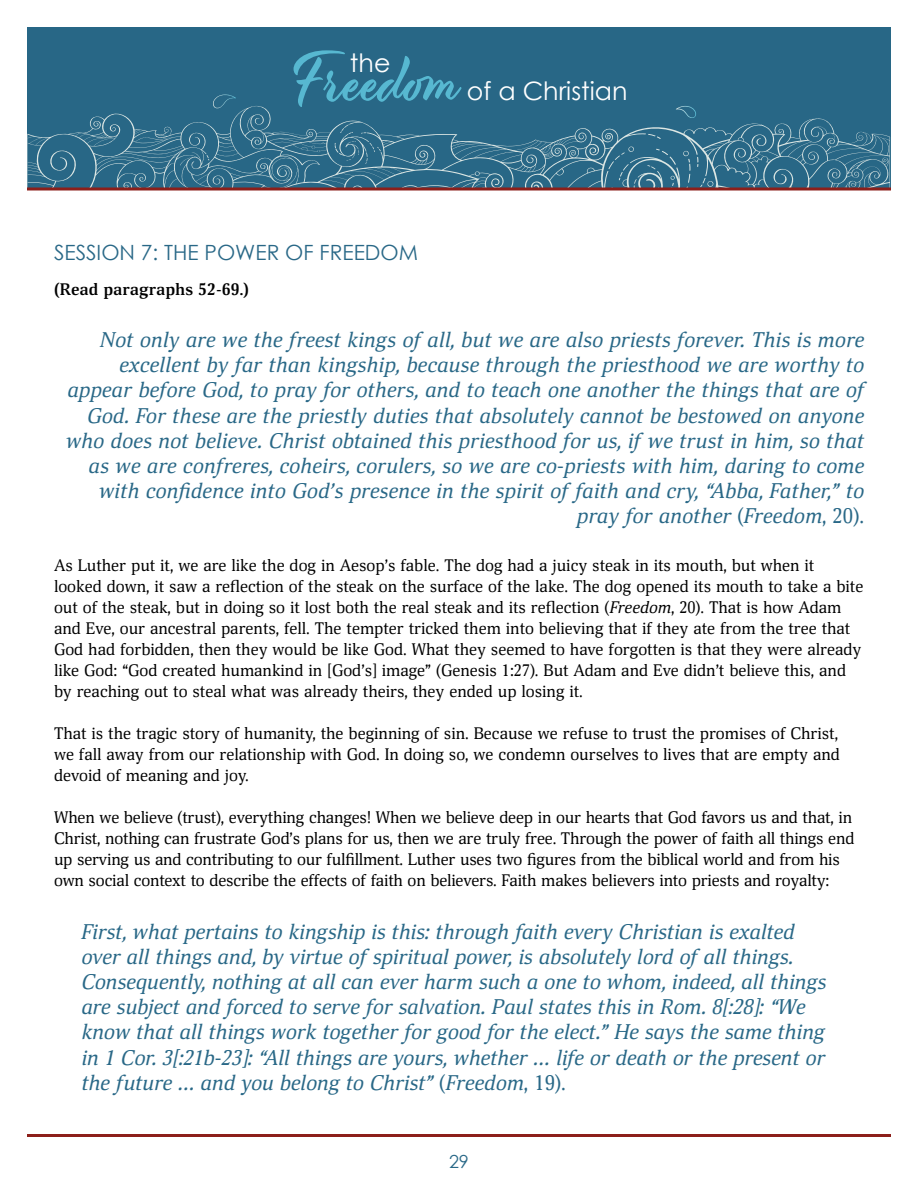
<style>
.page{position:relative;width:918px;height:1188px;background:#fff}
.page>*{position:absolute;margin:0;border:0;box-sizing:border-box;transform-origin:0 0}
.t1{font:63.3px "Modish";color:#57b8d1}
.t2{font:25.35px "Century Gothic";color:#fff}
.t3{font:italic 21px/25.2px "Deca Serif";color:#296887;text-align:right}
.t4{font:21px "Century Gothic";color:#296887}
.t5{font:18px "Century Gothic";color:#296887}
.t6{font:16.5px/21px "Deca Serif";color:#000}
.t7{font:700 16.5px "Deca Serif";color:#000}
.s1{font-style:normal}
.s2{font-style:italic}
</style>
<div class="page">
<svg style="left:27px;top:27px;width:864px;height:161px;background:#2e6b89"></svg>
<svg style="left:676px;top:106px;width:21px;height:13px"></svg>
<svg style="left:335px;top:125px;width:46px;height:39px;background:#3a738f"></svg>
<svg style="left:647px;top:149px;width:29px;height:21px"></svg>
<svg style="left:648px;top:134px;width:13px;height:5px"></svg>
<svg style="left:700px;top:178px;width:13px;height:9px"></svg>
<svg style="left:671px;top:176px;width:4px;height:12px"></svg>
<svg style="left:683px;top:151px;width:8px;height:32px"></svg>
<svg style="left:608px;top:147px;width:29px;height:41px"></svg>
<svg style="left:27px;top:94px;width:222px;height:94px;background:#346f8b"></svg>
<hr style="left:27px;top:188px;width:864px;height:2px;background:#8c1f1a">
<hr style="left:27px;top:1134px;width:864px;height:3px;background:#8c1f1a">
<h1 class="t1" style="left:293px;top:41px;width:172px">Freedom</h1>
<h2 class="t2" style="left:350px;top:45px;width:42px">the</h2>
<h2 class="t2" style="left:467px;top:73px;width:162px">of a Christian</h2>
<p class="t4" style="left:54px;top:238px;width:366px">SESSION 7: THE POWER OF FREEDOM</p>
<p class="t7" style="left:54px;top:280px;width:197px">(Read paragraphs 52-69.)</p>
<p class="t3" style="left:65px;top:328px;width:800px">Not only are we the freest kings of all, but we are also priests forever. This is more excellent by far than kingship, because through the priesthood we are worthy to appear before God, to pray for others, and to teach one another the things that are of God. For these are the priestly duties that absolutely cannot be bestowed on anyone who does not believe. Christ obtained this priesthood for us, if we trust in him, so that as we are confreres, coheirs, corulers, so we are co-priests with him, daring to come with confidence into God’s presence in the spirit of faith and cry, “Abba, Father,” to pray for another <span class="s1">(</span>Freedom<span class="s1">, 20).</span></p>
<p class="t6" style="left:54px;top:556px;width:811px">As Luther put it, we are like the dog in Aesop’s fable. The dog had a juicy steak in its mouth, but when it looked down, it saw a reflection of the steak on the surface of the lake. The dog opened its mouth to take a bite out of the steak, but in doing so it lost both the real steak and its reflection (<span class="s2">Freedom</span>, 20). That is how Adam and Eve, our ancestral parents, fell. The tempter tricked them into believing that if they ate from the tree that God had forbidden, then they would be like God. What they seemed to have forgotten is that they were already like God: “God created humankind in [God’s] image” (Genesis 1:27). But Adam and Eve didn’t believe this, and by reaching out to steal what was already theirs, they ended up losing it.</p>
<p class="t6" style="left:54px;top:724px;width:787px;text-align:justify">That is the tragic story of humanity, the beginning of sin. Because we refuse to trust the promises of Christ, we fall away from our relationship with God. In doing so, we condemn ourselves to lives that are empty and devoid of meaning and joy.</p>
<p class="t6" style="left:54px;top:808px;width:802px">When we believe (trust), everything changes! When we believe deep in our hearts that God favors us and that, in Christ, nothing can frustrate God’s plans for us, then we are truly free. Through the power of faith all things end up serving us and contributing to our fulfillment. Luther uses two figures from the biblical world and from his own social context to describe the effects of faith on believers. Faith makes believers into priests and royalty:</p>
<p class="t3" style="left:81px;top:919px;width:747px;text-align:left">First, what pertains to kingship is this: through faith every Christian is exalted over all things and, by virtue of spiritual power, is absolutely lord of all things.<br>Consequently, nothing at all can ever harm such a one to whom, indeed, all things are subject and forced to serve for salvation. Paul states this in Rom. 8[:28]: “We know that all things work together for good for the elect.” He says the same thing in 1 Cor. 3[:21b-23]: “All things are yours, whether … life or death or the present or the future … and you belong to Christ” <span class="s1">(</span>Freedom<span class="s1">, 19).</span></p>
<p class="t5" style="left:449px;top:1149px;width:21px">29</p>
</div>
